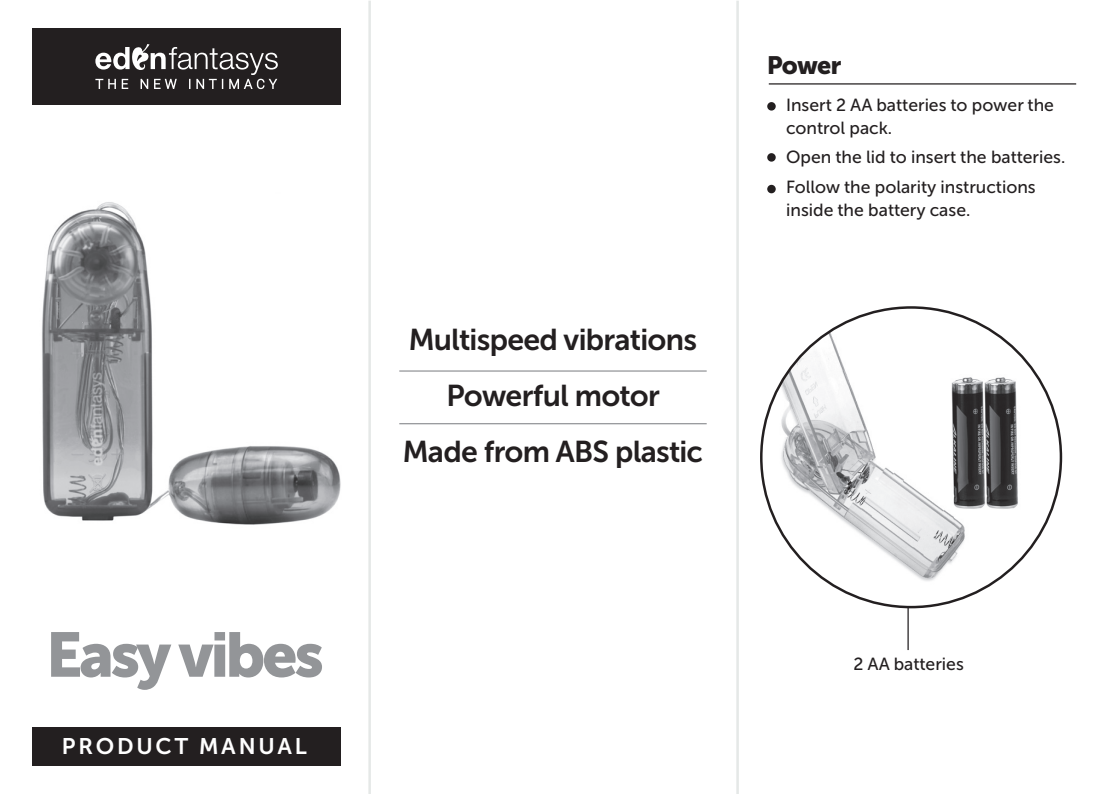
<style>
.page{position:relative;width:1106px;height:794px;background:#fff}
.page>*{position:absolute;margin:0;border:0;box-sizing:border-box;transform-origin:0 0}
.t1{font:62.5px "Museo Sans Cyrl 900";letter-spacing:-.05em;color:#939598}
.t2{font:30px/55.8px "Museo Sans Cyrl 700";letter-spacing:-.025em;color:#231f20;text-align:center}
.t3{font:25px "Museo Sans Cyrl 900";letter-spacing:-.035em;color:#231f20}
.t4{font:22.5px "Museo Sans Cyrl 700";letter-spacing:.125em;color:#fff}
.t5{font:17.5px/22.5px "Museo Sans Cyrl 500";color:#231f20}
</style>
<div class="page">
<div style="left:32px;top:28px;width:309px;height:77px;background:#231f20"></div>
<svg style="left:95px;top:44px;width:183px;height:45px"></svg>
<div style="left:32px;top:726px;width:309px;height:39px;background:#231f20"></div>
<hr style="left:399px;top:370px;width:307px;height:2px;background:#939598">
<hr style="left:399px;top:423px;width:307px;height:1px;background:#939598">
<hr style="left:768px;top:83px;width:308px;height:2px;background:#231f20">
<div style="left:767px;top:153px;width:8px;height:9px;background:#231f20;border-radius:50%"></div>
<div style="left:767px;top:185px;width:8px;height:8px;background:#231f20;border-radius:50%"></div>
<div style="left:767px;top:102px;width:8px;height:9px;background:#231f20;border-radius:50%"></div>
<img style="left:42px;top:202px;width:299px;height:323px">
<hr style="left:907px;top:607px;width:1px;height:43px;background:#231f20">
<img style="left:761px;top:307px;width:299px;height:300px;border-radius:150px">
<hr style="left:368px;top:1px;width:3px;height:793px;background:#e5e8e7">
<hr style="left:736px;top:1px;width:3px;height:793px;background:#e5e8e7">
<h1 class="t1" style="left:46px;top:619px;width:279px">Easy vibes</h1>
<p class="t4" style="left:62px;top:734px;width:246px">PRODUCT MANUAL</p>
<h2 class="t2" style="left:403px;top:312px;width:302px">Multispeed vibrations<br>Powerful motor<br>Made from ABS plastic</h2>
<h3 class="t3" style="left:767px;top:51px;width:76px">Power</h3>
<p class="t5" style="left:786px;top:94px;width:269px">Insert 2 AA batteries to power the control pack.</p>
<p class="t5" style="left:786px;top:143px;width:281px;line-height:29.5px">Open the lid to insert the batteries.<br>Follow the polarity instructions</p>
<p class="t5" style="left:786px;top:198px;width:186px">inside the battery case.</p>
<p class="t5" style="left:853px;top:652px;width:112px">2 AA batteries</p>
</div>
